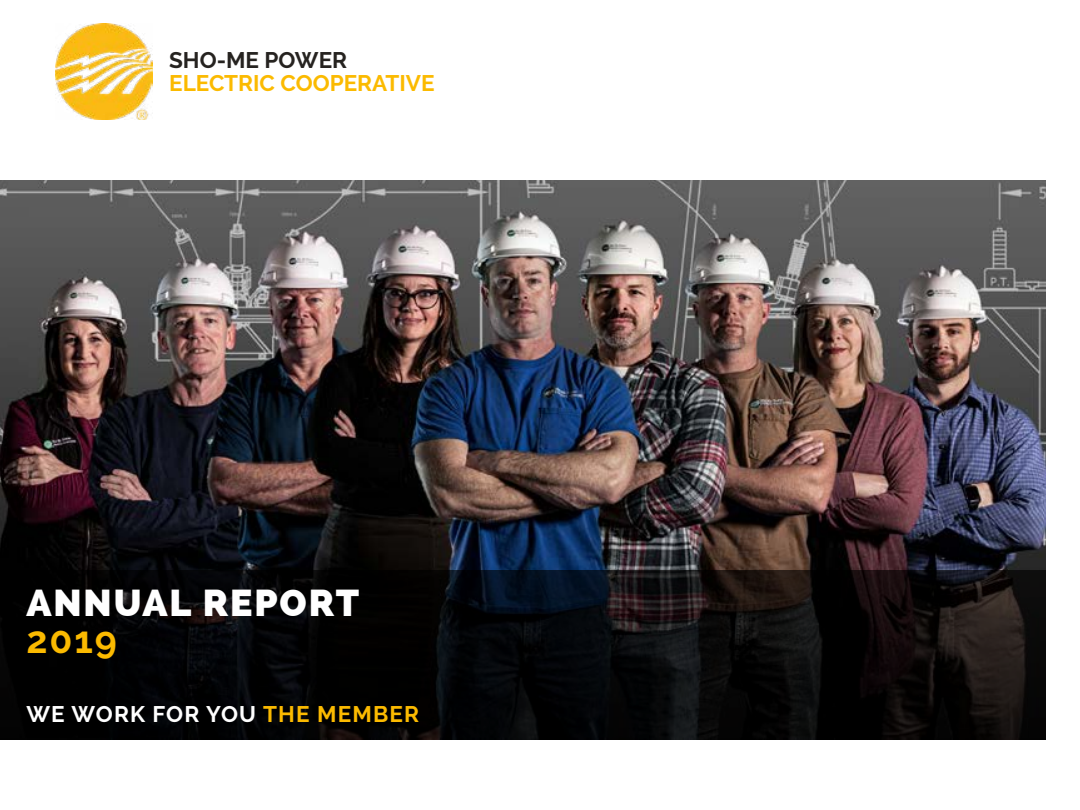
<style>
.page{position:relative;width:1080px;height:810px;background:#fff}
.page>*{position:absolute;margin:0;border:0;box-sizing:border-box;transform-origin:0 0}
.t1{font:800 37.5px "Raleway";letter-spacing:.05em;color:#fff}
.t2{font:700 37.5px "Raleway";color:#fbba00}
.t3{font:700 22.5px "Raleway";letter-spacing:.05em;color:#fff}
.t4{font:700 22.5px "Raleway";color:#fbba00}
.t5{font:700 22.5px "Raleway";color:#262320}
.s1{color:#fbba00}
</style>
<div class="page">
<img style="left:0;top:180px;width:1046px;height:390px">
<svg style="left:0;top:570px;width:1046px;height:170px;background:#080709"></svg>
<img style="left:55px;top:23px;width:98px;height:97px">
<p class="t5" style="left:169px;top:47px;width:179px">SHO-ME POWER</p>
<p class="t4" style="left:169px;top:70px;width:267px">ELECTRIC COOPERATIVE</p>
<h1 class="t1" style="left:26px;top:581px;width:334px">ANNUAL REPORT</h1>
<h1 class="t2" style="left:26px;top:619px;width:92px">2019</h1>
<p class="t3" style="left:26px;top:701px;width:394px">WE WORK FOR YOU <span class="s1">THE MEMBER</span></p>
</div>
